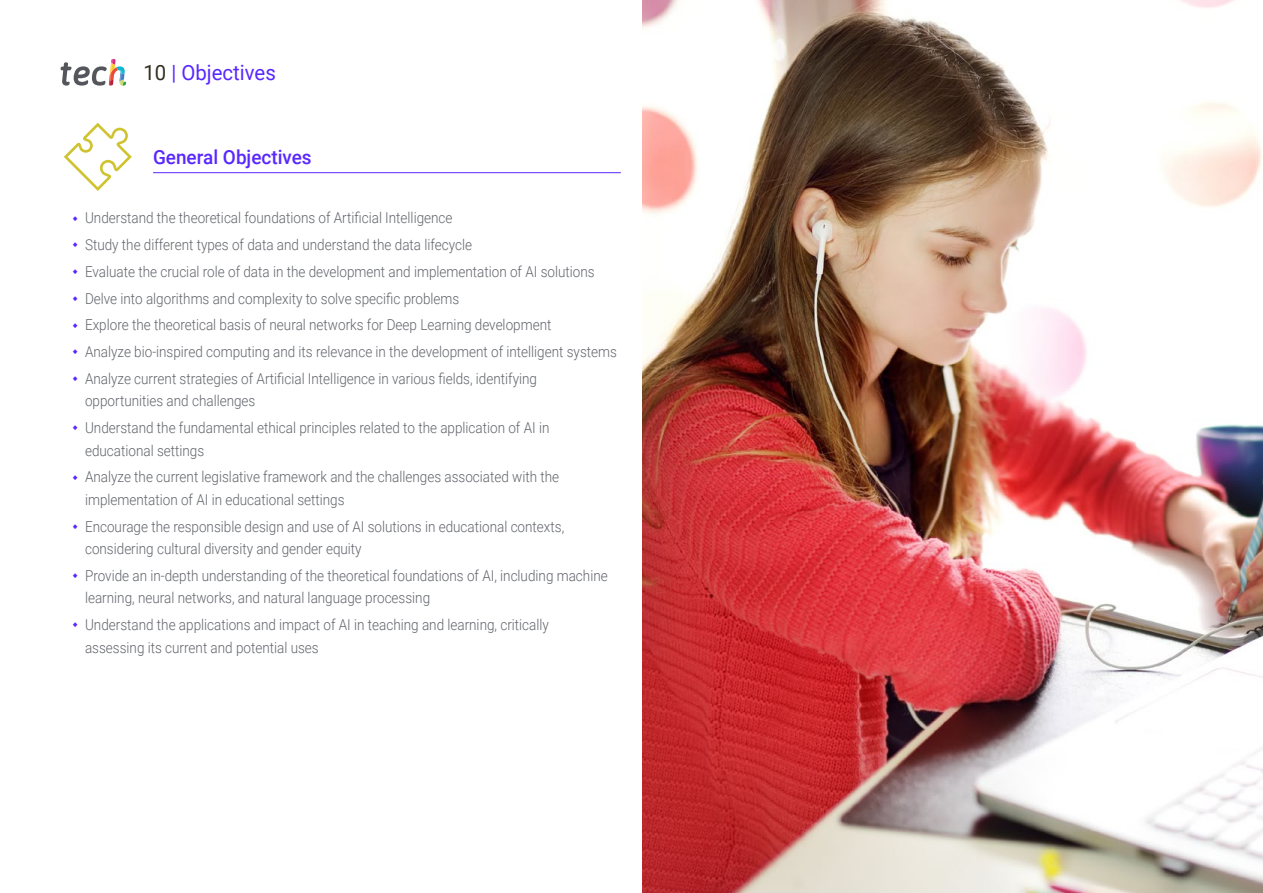
<style>
.page{position:relative;width:1263px;height:893px;background:#fff}
.page>*{position:absolute;margin:0;border:0;box-sizing:border-box;transform-origin:0 0}
.t1{font:21px "Roboto";color:#5927ff}
.t2{font:500 19.5px "Roboto";color:#5927ff}
.t3{font:300 15px/26.7px "Roboto";color:#61646a;scale:.9 1}
.s1{color:#312e20}
</style>
<div class="page">
<hr style="left:153px;top:172px;width:468px;height:1px;background:#5927ff">
<svg style="left:64px;top:123px;width:68px;height:68px"></svg>
<img style="left:642px;top:0;width:621px;height:893px">
<svg style="left:61px;top:59px;width:65px;height:27px"></svg>
<h1 class="t1" style="left:144px;top:57px;width:134px"><span class="s1">10</span> | Objectives</h1>
<h2 class="t2" style="left:153px;top:144px;width:160px">General Objectives</h2>
<p class="t3" style="left:85px;top:204px;width:592px">Understand the theoretical foundations of Artificial Intelligence<br>Study the different types of data and understand the data lifecycle<br>Evaluate the crucial role of data in the development and implementation of AI solutions Delve into algorithms and complexity to solve specific problems<br>Explore the theoretical basis of neural networks for Deep Learning development<br>Analyze bio-inspired computing and its relevance in the development of intelligent systems Analyze current strategies of Artificial Intelligence in various fields, identifying</p>
<p class="t3" style="left:85px;top:387px;width:517px">opportunities and challenges<br>Understand the fundamental ethical principles related to the application of AI in</p>
<p class="t3" style="left:85px;top:436px;width:528px">educational settings<br>Analyze the current legislative framework and the challenges associated with the</p>
<p class="t3" style="left:85px;top:486px;width:534px">implementation of AI in educational settings<br>Encourage the responsible design and use of AI solutions in educational contexts,</p>
<p class="t3" style="left:85px;top:535px;width:582px">considering cultural diversity and gender equity<br>Provide an in-depth understanding of the theoretical foundations of AI, including machine</p>
<p class="t3" style="left:85px;top:584px;width:517px">learning, neural networks, and natural language processing<br>Understand the applications and impact of AI in teaching and learning, critically</p>
<p class="t3" style="left:85px;top:633px;width:261px">assessing its current and potential uses</p>
</div>
